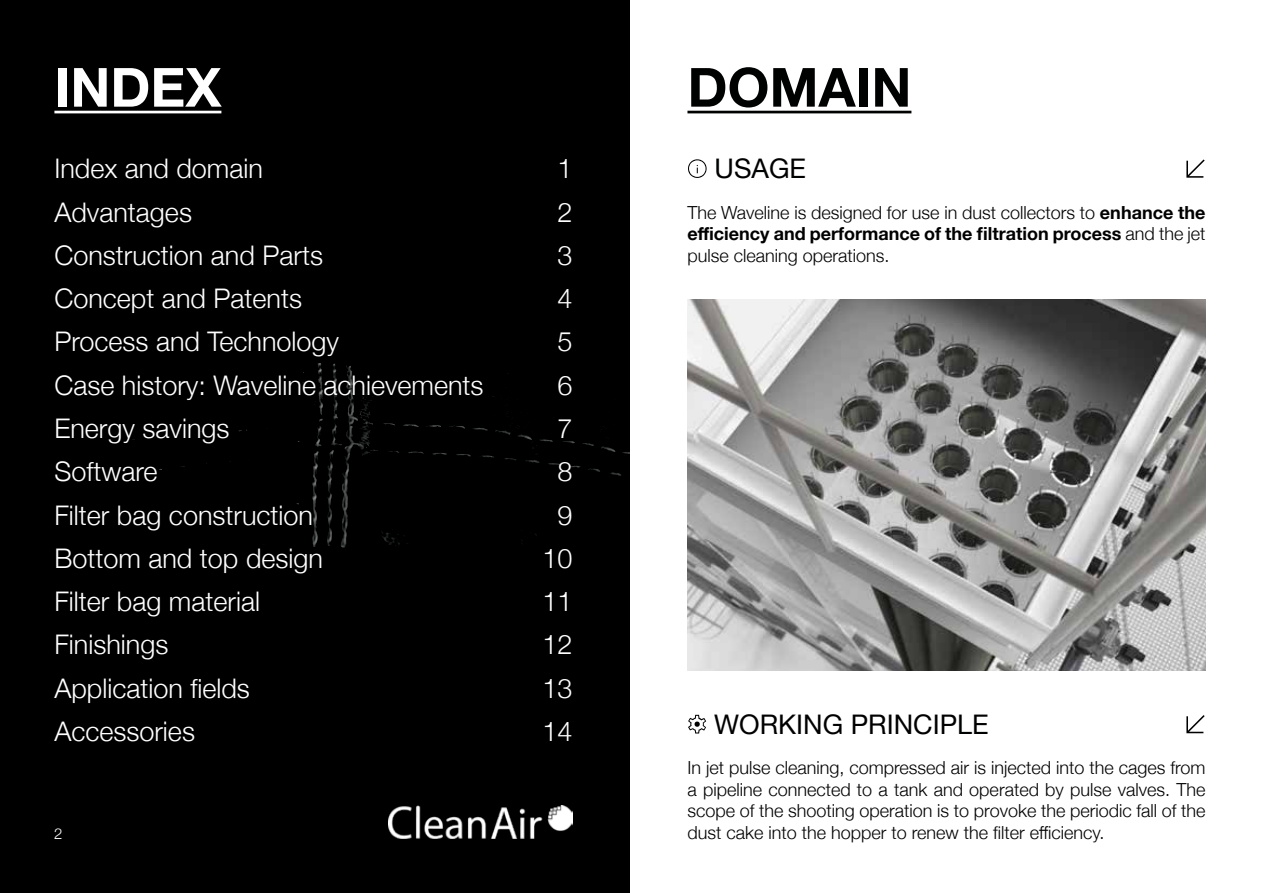
<style>
.page{position:relative;width:1263px;height:893px;background:#fff}
.page>*{position:absolute;margin:0;border:0;box-sizing:border-box;transform-origin:0 0}
.t1{font:700 54px "Helvetica Neue";color:#000101}
.t2{font:700 54px "Helvetica Neue";color:#fff}
.t3{font:300 27px/43.3px "Helvetica Neue";color:#fff}
.t4{font:27px "Helvetica Neue";color:#000101}
.t5{font:300 18px/21.6px "Helvetica Neue";color:#000101;text-align:justify}
.t6{font:300 15px "Helvetica Neue";color:#fff}
.s1{font-weight:700}
</style>
<div class="page">
<div style="left:0;top:0;width:630px;height:893px;background:#000101"></div>
<hr style="left:54px;top:111px;width:167px;height:2px;background:#fff">
<hr style="left:687px;top:111px;width:224px;height:2px;background:#000101">
<svg style="left:688px;top:715px;width:18px;height:18px"></svg>
<svg style="left:688px;top:159px;width:19px;height:19px"></svg>
<svg style="left:1186px;top:715px;width:19px;height:18px"></svg>
<img style="left:687px;top:299px;width:518px;height:371px">
<svg style="left:1186px;top:159px;width:19px;height:19px"></svg>
<img style="left:388px;top:805px;width:184px;height:34px">
<h1 class="t2" style="left:54px;top:45px;width:168px">INDEX</h1>
<h1 class="t1" style="left:687px;top:45px;width:225px">DOMAIN</h1>
<h2 class="t3" style="left:54px;top:145px;width:210px">Index and domain</h2>
<h2 class="t3" style="left:54px;top:188px;width:270px">Advantages<br>Construction and Parts<br>Concept and Patents</h2>
<h2 class="t3" style="left:557px;top:145px;width:17px">1</h2>
<h2 class="t4" style="left:714px;top:149px;width:93px">USAGE</h2>
<h2 class="t3" style="left:557px;top:188px;width:17px">2<br>3</h2>
<p class="t5" style="left:687px;top:200px;width:519px">The Waveline is designed for use in dust collectors to <span class="s1">enhance the efficiency and performance of the filtration process</span> and the jet pulse cleaning operations.</p>
<h2 class="t3" style="left:557px;top:275px;width:17px">4</h2>
<h2 class="t3" style="left:54px;top:318px;width:286px">Process and Technology</h2>
<h2 class="t3" style="left:557px;top:318px;width:17px">5</h2>
<h2 class="t3" style="left:54px;top:361px;width:431px">Case history: Waveline achievements</h2>
<h2 class="t3" style="left:557px;top:361px;width:17px">6</h2>
<h2 class="t3" style="left:54px;top:405px;width:177px">Energy savings</h2>
<h2 class="t3" style="left:557px;top:405px;width:17px">7</h2>
<h2 class="t3" style="left:54px;top:448px;width:105px">Software</h2>
<h2 class="t3" style="left:557px;top:448px;width:17px">8</h2>
<h2 class="t3" style="left:54px;top:491px;width:260px">Filter bag construction</h2>
<h2 class="t3" style="left:557px;top:491px;width:17px">9</h2>
<h2 class="t3" style="left:54px;top:535px;width:270px">Bottom and top design</h2>
<h2 class="t3" style="left:542px;top:534px;width:32px">10</h2>
<h2 class="t3" style="left:54px;top:578px;width:207px">Filter bag material</h2>
<h2 class="t3" style="left:542px;top:578px;width:32px">11</h2>
<h2 class="t3" style="left:54px;top:621px;width:115px">Finishings</h2>
<h2 class="t3" style="left:542px;top:621px;width:32px">12</h2>
<h2 class="t3" style="left:54px;top:664px;width:197px">Application fields<br>Accessories</h2>
<h2 class="t3" style="left:542px;top:664px;width:32px">13<br>14</h2>
<h2 class="t4" style="left:714px;top:705px;width:276px">WORKING PRINCIPLE</h2>
<p class="t6" style="left:54px;top:821px;width:10px">2</p>
<p class="t5" style="left:687px;top:756px;width:519px">In jet pulse cleaning, compressed air is injected into the cages from a pipeline connected to a tank and operated by pulse valves. The scope of the shooting operation is to provoke the periodic fall of the dust cake into the hopper to renew the filter efficiency.</p>
</div>
